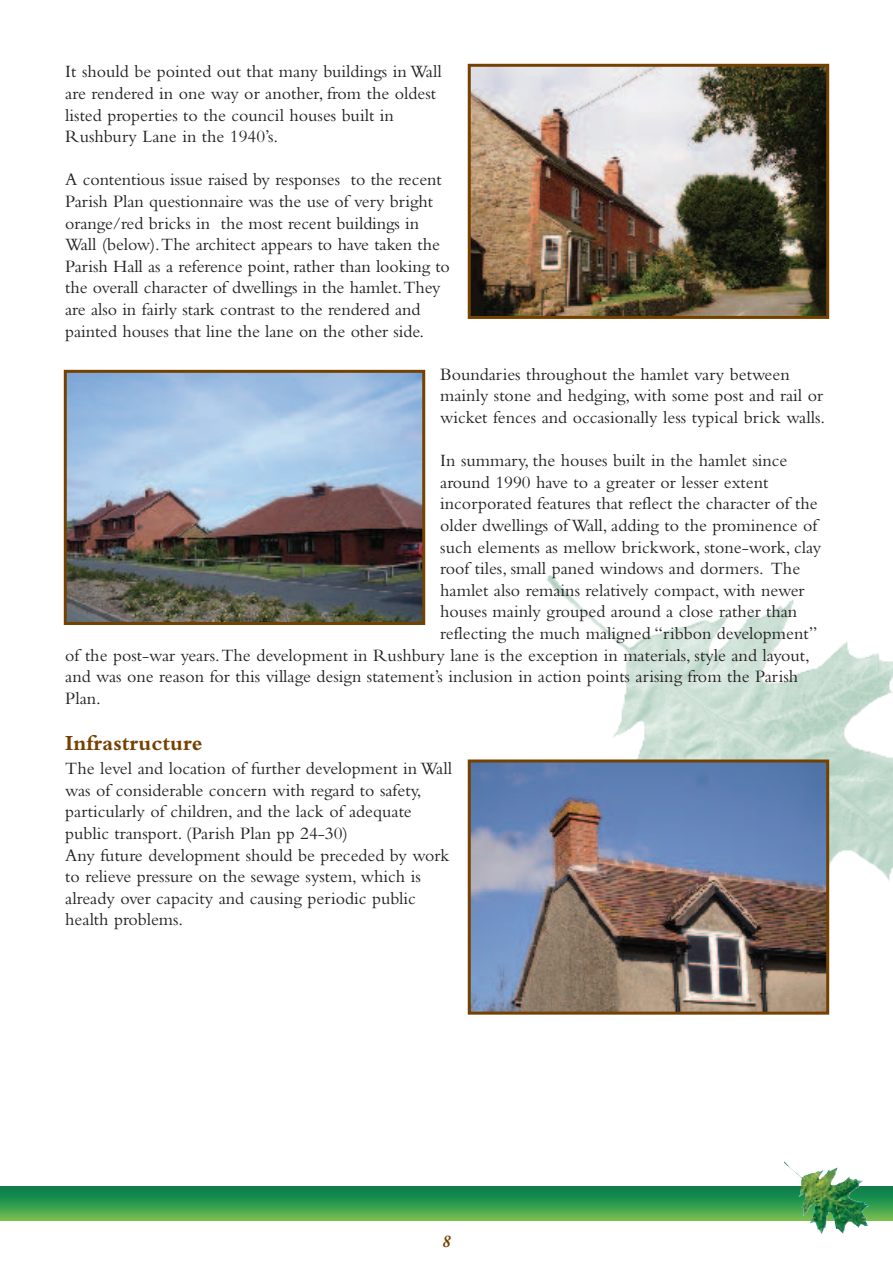
<style>
.page{position:relative;width:893px;height:1263px;background:#fff}
.page>*{position:absolute;margin:0;border:0;box-sizing:border-box;transform-origin:0 0}
.t1{font:700 22.5px "Bembo";color:#754100}
.t2{font:18px/21.6px "Bembo";color:#231f20}
.t3{font:italic 700 18px "Bembo";color:#754100}
</style>
<div class="page">
<img style="left:546px;top:574px;width:347px;height:347px">
<hr style="left:0;top:1216px;width:893px;height:4px;background:#77be4f">
<hr style="left:0;top:1215px;width:893px;height:4px;background:#71ba4f">
<hr style="left:0;top:1213px;width:893px;height:4px;background:#6bb650">
<hr style="left:0;top:1212px;width:893px;height:4px;background:#66b550">
<hr style="left:0;top:1211px;width:893px;height:4px;background:#61b350">
<hr style="left:0;top:1210px;width:893px;height:4px;background:#5cb050">
<hr style="left:0;top:1209px;width:893px;height:4px;background:#57ae51">
<hr style="left:0;top:1208px;width:893px;height:4px;background:#51ab50">
<hr style="left:0;top:1207px;width:893px;height:4px;background:#4ca950">
<hr style="left:0;top:1206px;width:893px;height:4px;background:#47a750">
<hr style="left:0;top:1205px;width:893px;height:4px;background:#42a550">
<hr style="left:0;top:1204px;width:893px;height:4px;background:#3da350">
<hr style="left:0;top:1203px;width:893px;height:4px;background:#38a150">
<hr style="left:0;top:1202px;width:893px;height:4px;background:#339f50">
<hr style="left:0;top:1201px;width:893px;height:4px;background:#2f9d50">
<hr style="left:0;top:1200px;width:893px;height:4px;background:#2b9a4f">
<hr style="left:0;top:1199px;width:893px;height:4px;background:#27994f">
<hr style="left:0;top:1198px;width:893px;height:4px;background:#21954f">
<hr style="left:0;top:1196px;width:893px;height:4px;background:#1b914e">
<hr style="left:0;top:1194px;width:893px;height:4px;background:#148d4d">
<hr style="left:0;top:1192px;width:893px;height:4px;background:#12894d">
<hr style="left:0;top:1189px;width:893px;height:4px;background:#12844c">
<hr style="left:0;top:1187px;width:893px;height:4px;background:#12804b">
<hr style="left:0;top:1186px;width:893px;height:3px;background:#00733d">
<img style="left:784px;top:1161px;width:84px;height:73px">
<img style="left:472px;top:68px;width:353px;height:247px">
<div style="left:468px;top:64px;width:361px;height:255px;border:3px solid #754100"></div>
<img style="left:68px;top:374px;width:353px;height:247px">
<div style="left:64px;top:370px;width:361px;height:255px;border:3px solid #754100"></div>
<img style="left:472px;top:763px;width:353px;height:248px">
<div style="left:468px;top:759px;width:361px;height:256px;border:3px solid #754100"></div>
<p class="t2" style="left:65px;top:61px;width:378px">It should be pointed out that many buildings in Wall are rendered in one way or another, from the oldest listed properties to the council houses built in Rushbury Lane in the 1940’s.</p>
<p class="t2" style="left:65px;top:169px;width:386px">A contentious issue raised by responses to the recent Parish Plan questionnaire was the use of very bright orange/red bricks in the most recent buildings in Wall (below).The architect appears to have taken the Parish Hall as a reference point, rather than looking to the overall character of dwellings in the hamlet.They are also in fairly stark contrast to the rendered and painted houses that line the lane on the other side.</p>
<p class="t2" style="left:440px;top:363px;width:386px">Boundaries throughout the hamlet vary between mainly stone and hedging, with some post and rail or wicket fences and occasionally less typical brick walls.</p>
<p class="t2" style="left:440px;top:449px;width:349px">In summary, the houses built in the hamlet since</p>
<p class="t2" style="left:440px;top:471px;width:330px">around 1990 have to a greater or lesser extent</p>
<p class="t2" style="left:440px;top:493px;width:379px">incorporated features that reflect the character of the</p>
<p class="t2" style="left:440px;top:514px;width:379px">older dwellings of Wall, adding to the prominence of</p>
<p class="t2" style="left:440px;top:536px;width:382px">such elements as mellow brickwork, stone-work, clay</p>
<p class="t2" style="left:440px;top:557px;width:361px">roof tiles, small paned windows and dormers. The</p>
<p class="t2" style="left:440px;top:579px;width:366px">hamlet also remains relatively compact, with newer</p>
<p class="t2" style="left:440px;top:601px;width:359px">houses mainly grouped around a close rather than</p>
<p class="t2" style="left:440px;top:622px;width:379px">reflecting the much maligned “ribbon development”</p>
<p class="t2" style="left:65px;top:644px;width:746px">of the post-war years.The development in Rushbury lane is the exception in materials, style and layout,</p>
<p class="t2" style="left:65px;top:665px;width:734px">and was one reason for this village design statement’s inclusion in action points arising from the Parish</p>
<p class="t2" style="left:65px;top:687px;width:37px">Plan.</p>
<p class="t1" style="left:65px;top:730px;width:139px">Infrastructure</p>
<p class="t2" style="left:65px;top:757px;width:388px">The level and location of further development in Wall was of considerable concern with regard to safety, particularly of children, and the lack of adequate public transport. (Parish Plan pp 24-30)<br>Any future development should be preceded by work to relieve pressure on the sewage system, which is already over capacity and causing periodic public health problems.</p>
<p class="t3" style="left:442px;top:1231px;width:10px">8</p>
</div>
